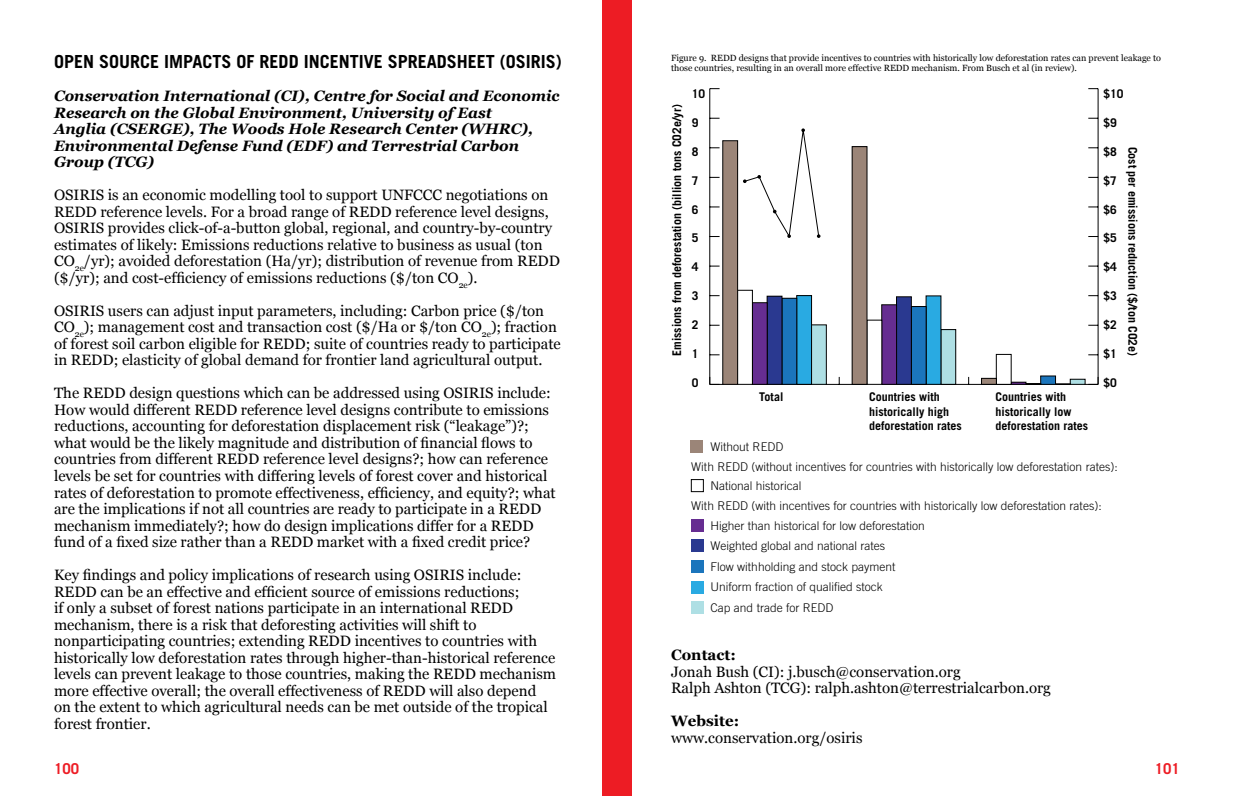
<style>
.page{position:relative;width:1234px;height:796px;background:#fff}
.page>*{position:absolute;margin:0;border:0;box-sizing:border-box;transform-origin:0 0}
.t1{font:700 18px "Trade Gothic";color:#000}
.t2{font:15px/16.5px "Georgia";color:#000}
.t3{font:italic 700 15px/16.5px "Georgia";color:#000}
.t4{font:700 15px "Georgia";color:#000}
.t5{font:700 15px "Trade Gothic";color:#ed1c24}
.t6{font:300 12px/20.5px "Trade Gothic";color:#000}
.t7{font:700 12px/14.4px "Trade Gothic";color:#000}
.t8{font:700 12px "Trade Gothic";color:#000}
.t9{font:9px/9.9px "Georgia";color:#000}
</style>
<div class="page">
<div style="left:602px;top:0;width:15px;height:795px;background:#ed1c24"></div>
<div style="left:617px;top:0;width:14px;height:795px;background:#ed1c24"></div>
<div style="left:690px;top:440px;width:12px;height:12px;background:#9b8578"></div>
<div style="left:690px;top:479px;width:13px;height:12px;border:1px solid #000"></div>
<div style="left:691px;top:519px;width:12px;height:12px;background:#662d91"></div>
<div style="left:691px;top:539px;width:12px;height:12px;background:#2a3990"></div>
<div style="left:691px;top:560px;width:12px;height:12px;background:#1b75bc"></div>
<div style="left:691px;top:580px;width:12px;height:12px;background:#29aae2"></div>
<div style="left:691px;top:601px;width:12px;height:12px;background:#aedfe4"></div>
<hr style="left:709px;top:383px;width:388px;height:1px;background:#000">
<hr style="left:709px;top:89px;width:1px;height:295px;background:#000">
<svg style="left:709px;top:377px;width:10px;height:7px"></svg>
<hr style="left:1097px;top:89px;width:1px;height:295px;background:#000">
<svg style="left:1087px;top:377px;width:11px;height:7px"></svg>
<div style="left:811px;top:325px;width:15px;height:59px;background:#aedfe4"></div>
<div style="left:811px;top:324px;width:15px;height:60px;border:1px solid #000"></div>
<div style="left:940px;top:329px;width:15px;height:55px;background:#aedfe4"></div>
<div style="left:1069px;top:379px;width:15px;height:5px;background:#aedfe4"></div>
<div style="left:1069px;top:379px;width:16px;height:5px;border:1px solid #000"></div>
<div style="left:796px;top:295px;width:15px;height:89px;background:#29aae2"></div>
<div style="left:796px;top:295px;width:15px;height:89px;border:1px solid #000"></div>
<div style="left:925px;top:296px;width:15px;height:88px;background:#29aae2"></div>
<div style="left:925px;top:295px;width:15px;height:89px;border:1px solid #000"></div>
<svg style="left:1054px;top:383px;width:16px;height:2px"></svg>
<div style="left:781px;top:298px;width:15px;height:86px;background:#1b75bc"></div>
<div style="left:781px;top:298px;width:15px;height:86px;border:1px solid #000"></div>
<div style="left:911px;top:306px;width:14px;height:78px;background:#1b75bc"></div>
<div style="left:910px;top:306px;width:16px;height:78px;border:1px solid #000"></div>
<div style="left:1040px;top:376px;width:15px;height:8px;background:#1b75bc"></div>
<div style="left:767px;top:296px;width:14px;height:88px;background:#2a3990"></div>
<div style="left:766px;top:296px;width:16px;height:88px;border:1px solid #000"></div>
<div style="left:896px;top:296px;width:15px;height:88px;background:#2a3990"></div>
<div style="left:896px;top:296px;width:15px;height:88px;border:1px solid #000"></div>
<div style="left:752px;top:302px;width:15px;height:82px;background:#662d91"></div>
<div style="left:752px;top:302px;width:15px;height:82px;border:1px solid #000"></div>
<div style="left:881px;top:304px;width:15px;height:80px;background:#662d91"></div>
<svg style="left:1011px;top:382px;width:16px;height:2px"></svg>
<div style="left:737px;top:290px;width:15px;height:94px;border:1px solid #000"></div>
<div style="left:995px;top:354px;width:16px;height:30px;border:1px solid #000"></div>
<div style="left:722px;top:141px;width:15px;height:243px;background:#9b8578"></div>
<div style="left:852px;top:146px;width:14px;height:238px;background:#9b8578"></div>
<div style="left:851px;top:146px;width:16px;height:238px;border:1px solid #000"></div>
<div style="left:981px;top:378px;width:15px;height:6px;background:#9b8578"></div>
<div style="left:981px;top:378px;width:15px;height:6px;border:1px solid #000"></div>
<svg style="left:743px;top:128px;width:77px;height:110px"></svg>
<p class="t1" style="left:54px;top:50px;width:509px">OPEN SOURCE IMPACTS OF REDD INCENTIVE SPREADSHEET (OSIRIS)</p>
<p class="t3" style="left:54px;top:88px;width:507px">Conservation International (CI), Centre for Social and Economic Research on the Global Environment, University of East<br>Anglia (CSERGE), The Woods Hole Research Center (WHRC), Environmental Defense Fund (EDF) and Terrestrial Carbon Group (TCG)</p>
<p class="t2" style="left:54px;top:187px;width:507px">OSIRIS is an economic modelling tool to support UNFCCC negotiations on REDD reference levels. For a broad range of REDD reference level designs, OSIRIS provides click-of-a-button global, regional, and country-by-country estimates of likely: Emissions reductions relative to business as usual (ton CO<sub>2e</sub>/yr); avoided deforestation (Ha/yr); distribution of revenue from REDD ($/yr); and cost-efficiency of emissions reductions ($/ton CO<sub>2e</sub>).</p>
<p class="t2" style="left:54px;top:302px;width:508px">OSIRIS users can adjust input parameters, including: Carbon price ($/ton CO<sub>2e</sub>); management cost and transaction cost ($/Ha or $/ton CO<sub>2e</sub>); fraction of forest soil carbon eligible for REDD; suite of countries ready to participate in REDD; elasticity of global demand for frontier land agricultural output.</p>
<p class="t2" style="left:54px;top:385px;width:503px">The REDD design questions which can be addressed using OSIRIS include:<br>How would different REDD reference level designs contribute to emissions reductions, accounting for deforestation displacement risk (“leakage”)?; what would be the likely magnitude and distribution of financial flows to countries from different REDD reference level designs?; how can reference levels be set for countries with differing levels of forest cover and historical rates of deforestation to promote effectiveness, efficiency, and equity?; what are the implications if not all countries are ready to participate in a REDD mechanism immediately?; how do design implications differ for a REDD fund of a fixed size rather than a REDD market with a fixed credit price?</p>
<p class="t2" style="left:54px;top:566px;width:503px">Key findings and policy implications of research using OSIRIS include:<br>REDD can be an effective and efficient source of emissions reductions;<br>if only a subset of forest nations participate in an international REDD mechanism, there is a risk that deforesting activities will shift to nonparticipating countries; extending REDD incentives to countries with historically low deforestation rates through higher-than-historical reference levels can prevent leakage to those countries, making the REDD mechanism more effective overall; the overall effectiveness of REDD will also depend on the extent to which agricultural needs can be met outside of the tropical forest frontier.</p>
<p class="t9" style="left:671px;top:53px;width:491px">Figure 9. REDD designs that provide incentives to countries with historically low deforestation rates can prevent leakage to those countries, resulting in an overall more effective REDD mechanism. From Busch et al (in review).</p>
<p class="t7" style="left:669px;top:356px;width:253px;rotate:-90deg">Emissions from deforestation (billion tons CO2e/yr)</p>
<p class="t8" style="left:691px;top:86px;width:15px">10</p>
<p class="t8" style="left:691px;top:115px;width:8px">9</p>
<p class="t8" style="left:691px;top:144px;width:8px">8</p>
<p class="t8" style="left:691px;top:173px;width:8px">7</p>
<p class="t8" style="left:691px;top:202px;width:8px">6</p>
<p class="t8" style="left:691px;top:230px;width:8px">5</p>
<p class="t8" style="left:691px;top:259px;width:8px">4</p>
<p class="t8" style="left:691px;top:288px;width:8px">3</p>
<p class="t8" style="left:691px;top:317px;width:8px">2</p>
<p class="t8" style="left:691px;top:346px;width:8px">1</p>
<p class="t8" style="left:691px;top:374px;width:8px">0</p>
<p class="t7" style="left:759px;top:389px;width:26px">Total</p>
<p class="t7" style="left:868px;top:389px;width:94px">Countries with historically high deforestation rates</p>
<p class="t7" style="left:995px;top:389px;width:94px">Countries with historically low deforestation rates</p>
<p class="t8" style="left:1103px;top:86px;width:22px">$10</p>
<p class="t8" style="left:1103px;top:115px;width:15px">$9</p>
<p class="t8" style="left:1103px;top:144px;width:15px">$8</p>
<p class="t8" style="left:1103px;top:173px;width:15px">$7</p>
<p class="t8" style="left:1103px;top:202px;width:15px">$6</p>
<p class="t8" style="left:1103px;top:230px;width:15px">$5</p>
<p class="t8" style="left:1103px;top:259px;width:15px">$4</p>
<p class="t8" style="left:1103px;top:288px;width:15px">$3</p>
<p class="t8" style="left:1103px;top:317px;width:15px">$2</p>
<p class="t8" style="left:1103px;top:346px;width:15px">$1</p>
<p class="t8" style="left:1103px;top:374px;width:15px">$0</p>
<p class="t7" style="left:1139px;top:146px;width:211px;rotate:90deg">Cost per emissions reduction ($/ton CO2e)</p>
<p class="t6" style="left:691px;top:436px;width:428px;line-height:20px;text-indent:19px">Without REDD<br>With REDD (without incentives for countries with historically low deforestation rates):</p>
<p class="t6" style="left:691px;top:475px;width:412px;text-indent:19px">National historical<br>With REDD (with incentives for countries with historically low deforestation rates):</p>
<p class="t6" style="left:710px;top:514px;width:216px">Higher than historical for low deforestation Weighted global and national rates<br>Flow withholding and stock payment Uniform fraction of qualified stock<br>Cap and trade for REDD</p>
<p class="t4" style="left:671px;top:645px;width:66px">Contact:</p>
<p class="t2" style="left:671px;top:663px;width:381px">Jonah Bush (CI): j.busch@conservation.org<br>Ralph Ashton (TCG): ralph.ashton@terrestrialcarbon.org</p>
<p class="t4" style="left:671px;top:711px;width:70px">Website:</p>
<p class="t2" style="left:671px;top:729px;width:193px">www.conservation.org/osiris</p>
<p class="t5" style="left:54px;top:758px;width:27px">100</p>
<p class="t5" style="left:1154px;top:758px;width:27px">101</p>
</div>
